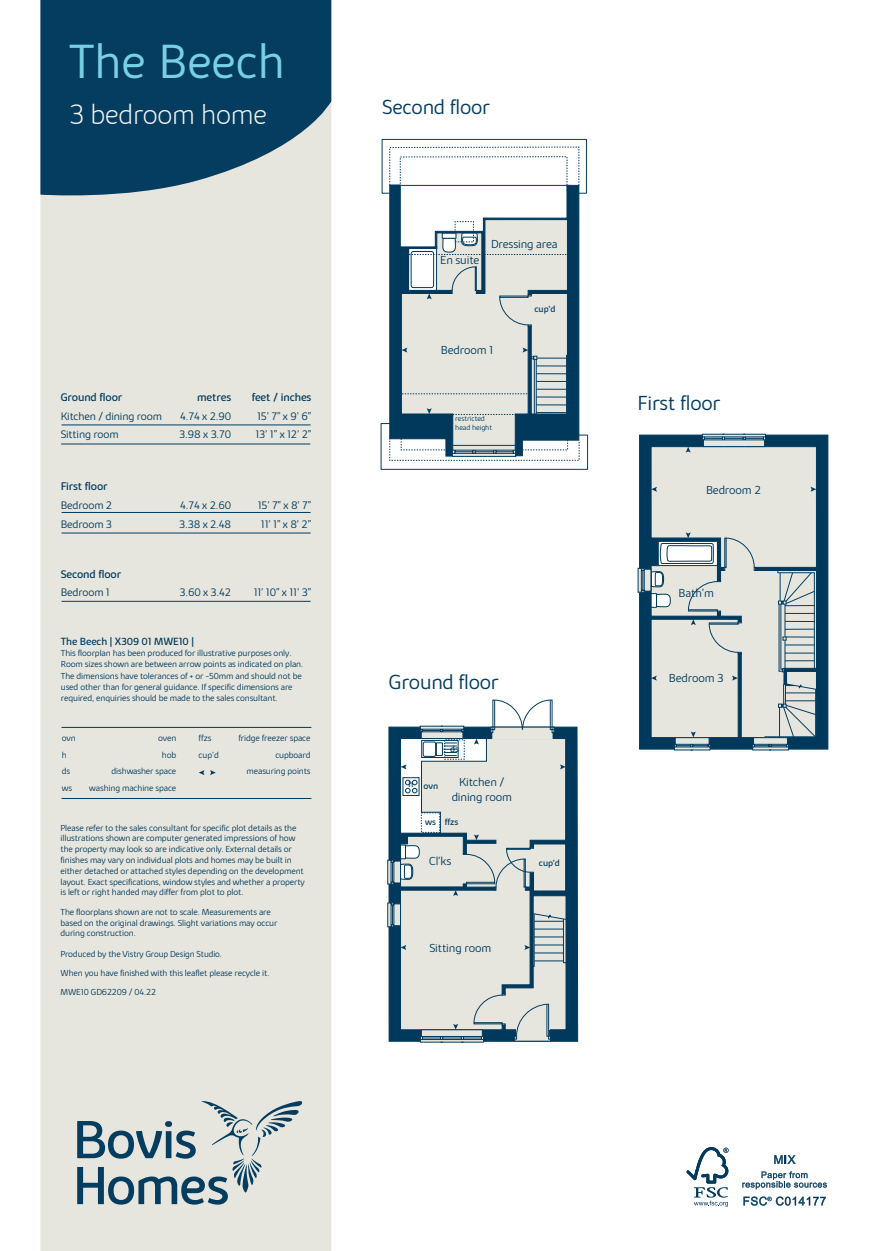
<style>
.page{position:relative;width:881px;height:1251px;background:#fff}
.page>*{position:absolute;margin:0;border:0;box-sizing:border-box;transform-origin:0 0}
.t1{font:300 49.5px "Bovis Sans";color:#78d0e4}
.t2{font:200 28.5px "Bovis Sans";letter-spacing:-.01em;color:#f5f5f2}
.t3{font:300 21px "Bovis Sans";letter-spacing:-.01em;color:#043d60}
.t4{font:300 12px/14.4px "Bovis Sans";letter-spacing:-.01em;color:#043d60;text-align:center}
.t5{font:300 11.25px "Bovis Sans";letter-spacing:-.01em;color:#043d60}
.t6{font:11.25px "Bovis Sans";letter-spacing:-.01em;color:#043d60}
.t7{font:10.5px "Bovis Sans";letter-spacing:-.01em;color:#043d60}
.t8{font:300 9px/16.5px "Bovis Sans";letter-spacing:-.01em;color:#043d60}
.t9{font:9px "Bovis Sans";letter-spacing:-.01em;color:#043d60}
.t10{font:300 7.5px/9px "Bovis Sans";letter-spacing:-.01em;color:#043d60}
</style>
<div class="page">
<div style="left:40px;top:200px;width:291px;height:1050px;background:#e7e6de"></div>
<hr style="left:61px;top:727px;width:250px;height:1px;background:#043d60">
<hr style="left:61px;top:798px;width:250px;height:1px;background:#043d60">
<svg style="left:199px;top:770px;width:5px;height:5px"></svg>
<svg style="left:210px;top:770px;width:6px;height:5px"></svg>
<svg style="left:381px;top:139px;width:205px;height:54px"></svg>
<hr style="left:61px;top:512px;width:249px;height:1px;background:#043d60">
<hr style="left:61px;top:532px;width:249px;height:1px;background:#043d60">
<hr style="left:61px;top:424px;width:249px;height:1px;background:#043d60">
<hr style="left:61px;top:443px;width:249px;height:1px;background:#043d60">
<hr style="left:61px;top:601px;width:249px;height:1px;background:#043d60">
<svg style="left:639px;top:434px;width:189px;height:315px"></svg>
<svg style="left:388px;top:726px;width:190px;height:315px"></svg>
<svg style="left:389px;top:184px;width:190px;height:35px"></svg>
<svg style="left:514px;top:1003px;width:36px;height:38px"></svg>
<svg style="left:701px;top:433px;width:64px;height:14px"></svg>
<svg style="left:387px;top:902px;width:14px;height:25px"></svg>
<svg style="left:380px;top:219px;width:207px;height:250px"></svg>
<svg style="left:810px;top:486px;width:6px;height:5px"></svg>
<svg style="left:651px;top:486px;width:5px;height:5px"></svg>
<svg style="left:685px;top:446px;width:5px;height:6px"></svg>
<svg style="left:637px;top:532px;width:181px;height:218px"></svg>
<svg style="left:524px;top:912px;width:45px;height:54px"></svg>
<svg style="left:420px;top:993px;width:85px;height:49px"></svg>
<svg style="left:400px;top:944px;width:6px;height:5px"></svg>
<svg style="left:387px;top:699px;width:178px;height:196px"></svg>
<svg style="left:77px;top:1099px;width:225px;height:105px"></svg>
<svg style="left:40px;top:0;width:291px;height:200px;fill:#043d60"></svg>
<svg style="left:686px;top:1147px;width:42px;height:59px"></svg>
<svg style="left:774px;top:1155px;width:21px;height:8px"></svg>
<svg style="left:742px;top:1171px;width:84px;height:18px"></svg>
<svg style="left:743px;top:1196px;width:82px;height:9px"></svg>
<h1 class="t1" style="left:69px;top:33px;width:217px">The Beech</h1>
<h2 class="t2" style="left:69px;top:98px;width:199px">3 bedroom home</h2>
<p class="t6" style="left:61px;top:390px;width:63px">Ground floor</p>
<p class="t6" style="left:197px;top:390px;width:35px">metres</p>
<p class="t6" style="left:251px;top:390px;width:61px">feet / inches</p>
<p class="t5" style="left:61px;top:409px;width:103px">Kitchen / dining room</p>
<p class="t5" style="left:180px;top:409px;width:52px">4.74 x 2.90</p>
<p class="t5" style="left:257px;top:409px;width:56px">15’ 7” x 9’ 6”</p>
<p class="t5" style="left:61px;top:428px;width:59px">Sitting room</p>
<p class="t5" style="left:179px;top:428px;width:53px">3.98 x 3.70</p>
<p class="t5" style="left:255px;top:428px;width:57px">13’ 1” x 12’ 2”</p>
<p class="t6" style="left:61px;top:479px;width:48px">First floor</p>
<p class="t5" style="left:61px;top:498px;width:53px">Bedroom 2</p>
<p class="t5" style="left:180px;top:498px;width:52px">4.74 x 2.60</p>
<p class="t5" style="left:257px;top:498px;width:55px">15’ 7” x 8’ 7”</p>
<p class="t5" style="left:61px;top:517px;width:53px">Bedroom 3</p>
<p class="t5" style="left:179px;top:517px;width:54px">3.38 x 2.48</p>
<p class="t5" style="left:261px;top:517px;width:52px">11’ 1” x 8’ 2”</p>
<h3 class="t3" style="left:382px;top:94px;width:109px">Second floor</h3>
<h3 class="t4" style="left:440px;top:253px;width:41px">En suite</h3>
<h3 class="t4" style="left:491px;top:237px;width:68px">Dressing area</h3>
<p class="t9" style="left:534px;top:303px;width:22px">cup’d</p>
<h3 class="t4" style="left:440px;top:342px;width:54px">Bedroom 1</h3>
<p class="t10" style="left:455px;top:414px;width:38px">restricted head height</p>
<h3 class="t3" style="left:637px;top:390px;width:84px">First floor</h3>
<h3 class="t4" style="left:705px;top:482px;width:56px">Bedroom 2</h3>
<p class="t6" style="left:61px;top:567px;width:62px">Second floor</p>
<p class="t5" style="left:61px;top:586px;width:51px">Bedroom 1</p>
<p class="t5" style="left:179px;top:586px;width:53px">3.60 x 3.42</p>
<p class="t5" style="left:253px;top:586px;width:59px">11’ 10” x 11’ 3”</p>
<h3 class="t4" style="left:678px;top:585px;width:37px">Bath’m</h3>
<p class="t7" style="left:61px;top:635px;width:134px">The Beech | X309 01 MWE10 |</p>
<p class="t8" style="left:61px;top:647px;width:244px;line-height:11.2px">This floorplan has been produced for illustrative purposes only.<br>Room sizes shown are between arrow points as indicated on plan.<br>The dimensions have tolerances of + or -50mm and should not be used other than for general guidance. If specific dimensions are required, enquiries should be made to the sales consultant.</p>
<p class="t8" style="left:62px;top:729px;width:16px">ovn h ds ws</p>
<p class="t8" style="left:238px;top:729px;width:74px;text-align:right">fridge freezer space cupboard measuring points</p>
<p class="t8" style="left:198px;top:729px;width:22px">ffzs cup’d</p>
<p class="t8" style="left:89px;top:729px;width:88px;text-align:right">oven<br>hob<br>dishwasher space washing machine space</p>
<p class="t8" style="left:60px;top:821px;width:246px;line-height:10.8px">Please refer to the sales consultant for specific plot details as the illustrations shown are computer generated impressions of how the property may look so are indicative only. External details or finishes may vary on individual plots and homes may be built in either detached or attached styles depending on the development layout. Exact specifications, window styles and whether a property is left or right handed may differ from plot to plot.</p>
<p class="t8" style="left:60px;top:906px;width:218px;line-height:10.8px">The floorplans shown are not to scale. Measurements are based on the original drawings. Slight variations may occur during construction.</p>
<p class="t8" style="left:60px;top:943px;width:210px;line-height:19.4px">Produced by the Vistry Group Design Studio.<br>When you have finished with this leaflet please recycle it.<br>MWE10 GD62209 / 04.22</p>
<h3 class="t3" style="left:389px;top:669px;width:111px">Ground floor</h3>
<p class="t9" style="left:408px;top:778px;width:6px">h</p>
<p class="t9" style="left:450px;top:743px;width:10px">ds</p>
<h3 class="t4" style="left:451px;top:774px;width:62px">Kitchen / dining room</h3>
<p class="t9" style="left:423px;top:780px;width:16px">ovn</p>
<p class="t9" style="left:425px;top:816px;width:35px">ws ffzs</p>
<h3 class="t4" style="left:429px;top:853px;width:24px">Cl’ks</h3>
<p class="t9" style="left:538px;top:857px;width:22px">cup’d</p>
<h3 class="t4" style="left:429px;top:940px;width:63px">Sitting room</h3>
<h3 class="t4" style="left:668px;top:670px;width:56px">Bedroom 3</h3>
</div>
